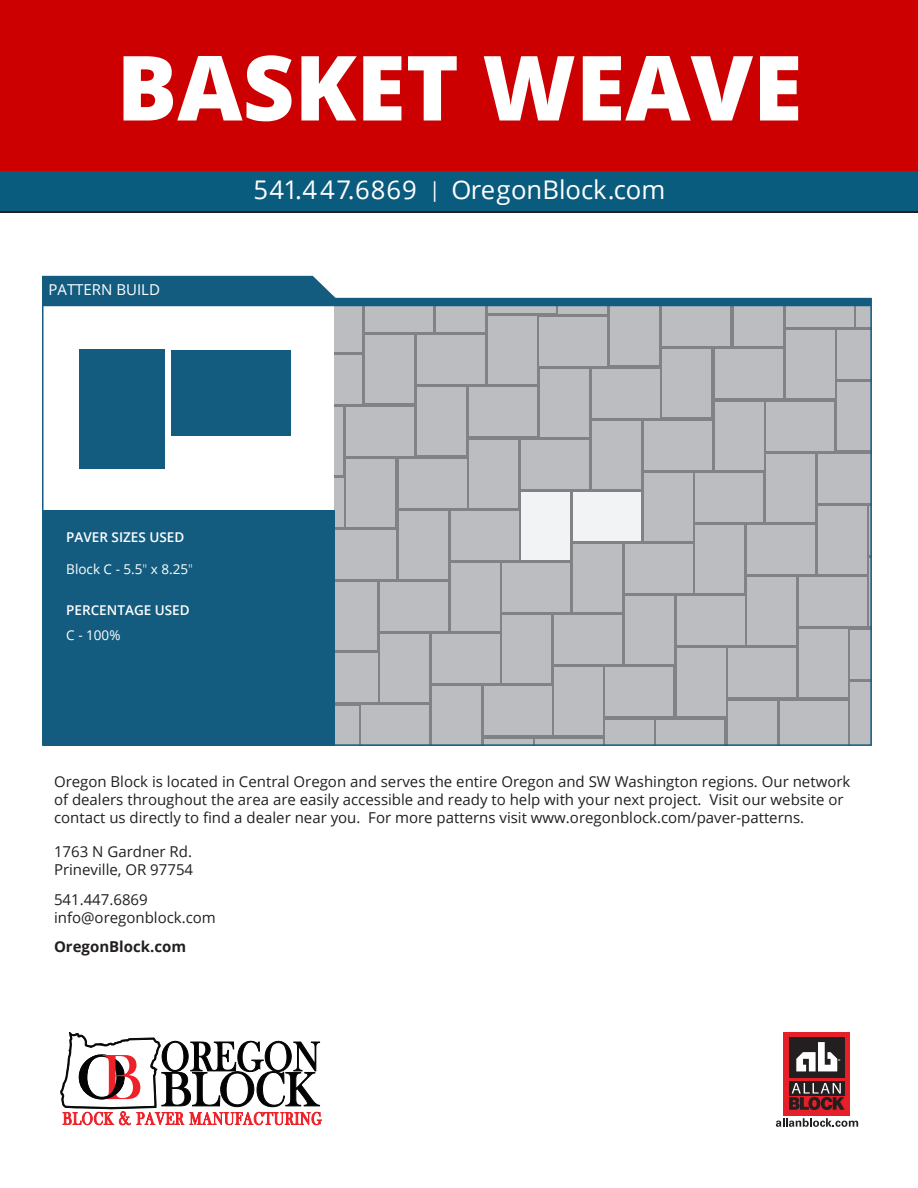
<style>
.page{position:relative;width:918px;height:1188px;background:#fff}
.page>*{position:absolute;margin:0;border:0;box-sizing:border-box;transform-origin:0 0}
.t1{font:800 90px "Open Sans";color:#fff}
.t2{font:25.8px "Open Sans";color:#fff}
.t3{font:15px/18px "Open Sans";color:#231f20}
.t4{font:700 15px "Open Sans";color:#231f20}
.t5{font:15px "Open Sans";color:#fff}
.t6{font:600 13.5px "Open Sans";color:#fff}
.t7{font:13.5px "Open Sans";color:#fff}
.t8{font:700 3px "Optimum";color:#fff}
.s1{font-size:20.55px}
.s2{font-weight:300}
</style>
<div class="page">
<div style="left:334px;top:300px;width:538px;height:445px;background:#808285"></div>
<div style="left:334px;top:706px;width:24px;height:39px;background:#bcbdc0"></div>
<div style="left:334px;top:654px;width:43px;height:48px;background:#bcbdc0"></div>
<div style="left:380px;top:634px;width:49px;height:68px;background:#bcbdc0"></div>
<div style="left:380px;top:582px;width:68px;height:49px;background:#bcbdc0"></div>
<div style="left:361px;top:706px;width:68px;height:39px;background:#bcbdc0"></div>
<div style="left:432px;top:687px;width:48px;height:58px;background:#bcbdc0"></div>
<div style="left:432px;top:634px;width:67px;height:49px;background:#bcbdc0"></div>
<div style="left:451px;top:563px;width:49px;height:68px;background:#bcbdc0"></div>
<div style="left:451px;top:511px;width:68px;height:49px;background:#bcbdc0"></div>
<div style="left:484px;top:739px;width:48px;height:6px;background:#bcbdc0"></div>
<div style="left:484px;top:687px;width:67px;height:48px;background:#bcbdc0"></div>
<div style="left:535px;top:739px;width:68px;height:6px;background:#bcbdc0"></div>
<div style="left:555px;top:668px;width:48px;height:67px;background:#bcbdc0"></div>
<div style="left:555px;top:615px;width:67px;height:49px;background:#bcbdc0"></div>
<div style="left:503px;top:615px;width:48px;height:68px;background:#bcbdc0"></div>
<div style="left:503px;top:563px;width:67px;height:49px;background:#bcbdc0"></div>
<div style="left:334px;top:582px;width:43px;height:68px;background:#bcbdc0"></div>
<div style="left:334px;top:530px;width:62px;height:49px;background:#bcbdc0"></div>
<div style="left:399px;top:511px;width:48px;height:68px;background:#bcbdc0"></div>
<div style="left:399px;top:459px;width:67px;height:48px;background:#bcbdc0"></div>
<div style="left:334px;top:478px;width:10px;height:49px;background:#bcbdc0"></div>
<div style="left:347px;top:459px;width:48px;height:68px;background:#bcbdc0"></div>
<div style="left:347px;top:407px;width:67px;height:48px;background:#bcbdc0"></div>
<div style="left:574px;top:544px;width:48px;height:68px;background:#bcbdc0"></div>
<div style="left:574px;top:492px;width:67px;height:49px;background:#f2f3f4"></div>
<div style="left:644px;top:473px;width:49px;height:68px;background:#bcbdc0"></div>
<div style="left:644px;top:421px;width:68px;height:48px;background:#bcbdc0"></div>
<div style="left:625px;top:596px;width:49px;height:68px;background:#bcbdc0"></div>
<div style="left:625px;top:544px;width:68px;height:49px;background:#bcbdc0"></div>
<div style="left:696px;top:525px;width:48px;height:68px;background:#bcbdc0"></div>
<div style="left:696px;top:473px;width:67px;height:49px;background:#bcbdc0"></div>
<div style="left:677px;top:649px;width:48px;height:67px;background:#bcbdc0"></div>
<div style="left:677px;top:596px;width:67px;height:49px;background:#bcbdc0"></div>
<div style="left:715px;top:402px;width:48px;height:67px;background:#bcbdc0"></div>
<div style="left:715px;top:350px;width:67px;height:48px;background:#bcbdc0"></div>
<div style="left:748px;top:577px;width:48px;height:68px;background:#bcbdc0"></div>
<div style="left:748px;top:525px;width:67px;height:49px;background:#bcbdc0"></div>
<div style="left:799px;top:630px;width:49px;height:67px;background:#bcbdc0"></div>
<div style="left:799px;top:577px;width:68px;height:49px;background:#bcbdc0"></div>
<div style="left:818px;top:506px;width:49px;height:68px;background:#bcbdc0"></div>
<div style="left:818px;top:454px;width:54px;height:49px;background:#bcbdc0"></div>
<div style="left:766px;top:454px;width:49px;height:68px;background:#bcbdc0"></div>
<div style="left:766px;top:402px;width:68px;height:48px;background:#bcbdc0"></div>
<div style="left:592px;top:421px;width:49px;height:68px;background:#bcbdc0"></div>
<div style="left:592px;top:369px;width:68px;height:48px;background:#bcbdc0"></div>
<div style="left:663px;top:350px;width:48px;height:67px;background:#bcbdc0"></div>
<div style="left:663px;top:300px;width:67px;height:46px;background:#bcbdc0"></div>
<div style="left:540px;top:369px;width:48px;height:68px;background:#bcbdc0"></div>
<div style="left:540px;top:317px;width:67px;height:48px;background:#bcbdc0"></div>
<div style="left:610px;top:300px;width:49px;height:65px;background:#bcbdc0"></div>
<div style="left:851px;top:682px;width:21px;height:63px;background:#bcbdc0"></div>
<div style="left:851px;top:630px;width:21px;height:48px;background:#bcbdc0"></div>
<div style="left:522px;top:492px;width:48px;height:68px;background:#f2f3f4"></div>
<div style="left:522px;top:440px;width:67px;height:49px;background:#bcbdc0"></div>
<div style="left:469px;top:440px;width:49px;height:67px;background:#bcbdc0"></div>
<div style="left:469px;top:388px;width:68px;height:48px;background:#bcbdc0"></div>
<div style="left:417px;top:388px;width:49px;height:67px;background:#bcbdc0"></div>
<div style="left:417px;top:335px;width:68px;height:49px;background:#bcbdc0"></div>
<div style="left:488px;top:316px;width:48px;height:68px;background:#bcbdc0"></div>
<svg style="left:488px;top:306px;width:67px;height:7px"></svg>
<svg style="left:558px;top:306px;width:49px;height:7px"></svg>
<div style="left:436px;top:300px;width:48px;height:32px;background:#bcbdc0"></div>
<div style="left:365px;top:335px;width:49px;height:68px;background:#bcbdc0"></div>
<div style="left:365px;top:300px;width:68px;height:32px;background:#bcbdc0"></div>
<div style="left:334px;top:407px;width:9px;height:68px;background:#bcbdc0"></div>
<div style="left:334px;top:355px;width:28px;height:48px;background:#bcbdc0"></div>
<div style="left:334px;top:300px;width:28px;height:51px;background:#bcbdc0"></div>
<div style="left:605px;top:720px;width:49px;height:25px;background:#bcbdc0"></div>
<div style="left:605px;top:668px;width:68px;height:48px;background:#bcbdc0"></div>
<div style="left:657px;top:720px;width:67px;height:25px;background:#bcbdc0"></div>
<div style="left:729px;top:701px;width:48px;height:44px;background:#bcbdc0"></div>
<div style="left:729px;top:649px;width:67px;height:48px;background:#bcbdc0"></div>
<div style="left:780px;top:701px;width:68px;height:44px;background:#bcbdc0"></div>
<div style="left:837px;top:383px;width:35px;height:67px;background:#bcbdc0"></div>
<div style="left:837px;top:330px;width:35px;height:49px;background:#bcbdc0"></div>
<div style="left:786px;top:331px;width:49px;height:67px;background:#bcbdc0"></div>
<div style="left:786px;top:300px;width:68px;height:27px;background:#bcbdc0"></div>
<div style="left:734px;top:300px;width:48px;height:46px;background:#bcbdc0"></div>
<div style="left:856px;top:300px;width:16px;height:27px;background:#bcbdc0"></div>
<svg style="left:0;top:210px;width:918px;height:3px;background:#1a333f"></svg>
<div style="left:0;top:0;width:918px;height:175px;background:#c00"></div>
<div style="left:0;top:171px;width:918px;height:39px;background:#0a5c7f"></div>
<svg style="left:61px;top:1032px;width:261px;height:94px"></svg>
<div style="left:784px;top:1032px;width:66px;height:83px;background:#e6202a"></div>
<div style="left:789px;top:1037px;width:56px;height:41px;background:#231f20"></div>
<svg style="left:796px;top:1042px;width:41px;height:29px"></svg>
<div style="left:789px;top:1081px;width:56px;height:14px;background:#231f20"></div>
<svg style="left:789px;top:1083px;width:56px;height:27px"></svg>
<svg style="left:776px;top:1118px;width:82px;height:9px"></svg>
<div style="left:44px;top:510px;width:291px;height:236px;background:#145c7f"></div>
<svg style="left:42px;top:276px;width:829px;height:30px"></svg>
<div style="left:171px;top:350px;width:119px;height:85px;background:#145c7f"></div>
<div style="left:79px;top:350px;width:86px;height:119px;background:#145c7f"></div>
<p class="t1" style="left:117px;top:19px;width:687px">BASKET WEAVE</p>
<p class="t5" style="left:49px;top:280px;width:113px">PATTERN BUILD</p>
<p class="t2" style="left:254px;top:172px;width:413px">541.447.6869 <span class="s1">|</span> OregonBlock.com</p>
<p class="t6" style="left:66px;top:527px;width:119px">PAVER SIZES USED</p>
<p class="t7" style="left:66px;top:560px;width:128px">Block C - 5.5<span class="s2">"</span> x 8.25<span class="s2">"</span></p>
<p class="t6" style="left:66px;top:601px;width:125px">PERCENTAGE USED</p>
<p class="t7" style="left:66px;top:626px;width:56px">C - 100%</p>
<p class="t3" style="left:54px;top:772px;width:798px">Oregon Block is located in Central Oregon and serves the entire Oregon and SW Washington regions. Our network of dealers throughout the area are easily accessible and ready to help with your next project. Visit our website or contact us directly to find a dealer near you. For more patterns visit www.oregonblock.com/paver-patterns.</p>
<p class="t3" style="left:54px;top:842px;width:140px">1763 N Gardner Rd.</p>
<p class="t3" style="left:54px;top:860px;width:141px">Prineville, OR 97754</p>
<p class="t3" style="left:54px;top:890px;width:95px">541.447.6869</p>
<p class="t3" style="left:54px;top:908px;width:163px">info@oregonblock.com</p>
<p class="t4" style="left:54px;top:936px;width:134px">OregonBlock.com</p>
<p class="t8" style="left:838px;top:1058px;width:4px">®</p>
</div>
